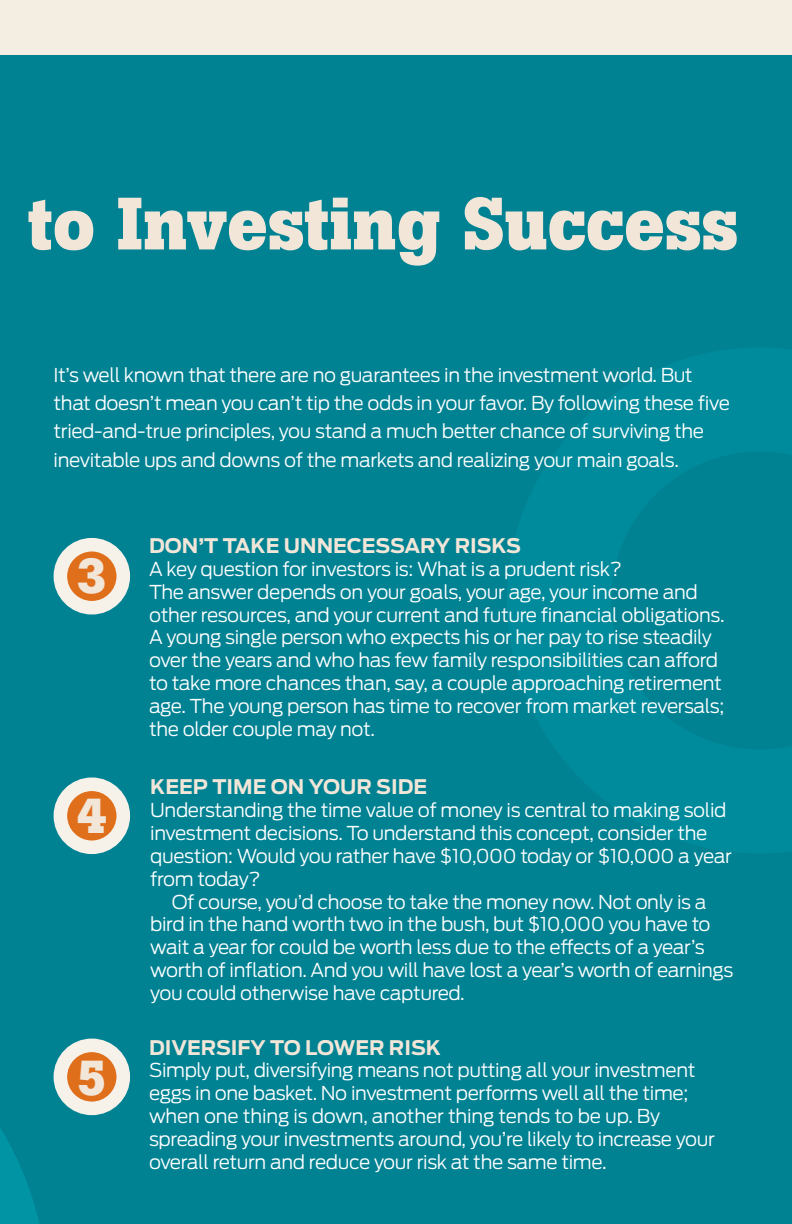
<style>
.page{position:relative;width:792px;height:1224px;background:#fff}
.page>*{position:absolute;margin:0;border:0;box-sizing:border-box;transform-origin:0 0}
.t1{font:700 73.2px "Boton";color:#f2e6d8}
.t2{font:700 48.8px "Boton";color:#f2e6d8}
.t3{font:700 20px "Antenna";color:#f2e6d8}
.t4{font:300 19px/22.8px "Antenna";letter-spacing:-.02em;color:#fff}
</style>
<div class="page">
<div style="left:0;top:54px;width:791px;height:1169px;background:#008293"></div>
<div style="left:0;top:0;width:791px;height:55px;background:#f4eee2"></div>
<svg style="left:60px;top:544px;width:63px;height:63px;background:#e28037"></svg>
<div style="left:54px;top:538px;width:76px;height:76px;border:14px solid #f6f1e9;border-radius:50%"></div>
<svg style="left:60px;top:784px;width:63px;height:63px;background:#e28037"></svg>
<div style="left:54px;top:777px;width:76px;height:76px;border:14px solid #f6f1e9;border-radius:50%"></div>
<svg style="left:60px;top:1045px;width:63px;height:63px;background:#e28037"></svg>
<div style="left:54px;top:1038px;width:76px;height:76px;border:14px solid #f6f1e9;border-radius:50%"></div>
<svg style="left:0;top:1128px;width:48px;height:96px"></svg>
<h1 class="t1" style="left:28px;top:196px;width:711px">to Investing Success</h1>
<p class="t4" style="left:54px;top:362px;width:677px;line-height:28px">It’s well known that there are no guarantees in the investment world. But that doesn’t mean you can’t tip the odds in your favor. By following these five tried-and-true principles, you stand a much better chance of surviving the inevitable ups and downs of the markets and realizing your main goals.</p>
<h2 class="t2" style="left:77px;top:557px;width:32px">3</h2>
<h2 class="t2" style="left:77px;top:797px;width:32px">4</h2>
<h2 class="t2" style="left:77px;top:1059px;width:32px">5</h2>
<p class="t3" style="left:149px;top:537px;width:373px">DON’T TAKE UNNECESSARY RISKS</p>
<p class="t4" style="left:149px;top:558px;width:576px">A key question for investors is: What is a prudent risk?<br>The answer depends on your goals, your age, your income and other resources, and your current and future financial obligations.<br>A young single person who expects his or her pay to rise steadily over the years and who has few family responsibilities can afford to take more chances than, say, a couple approaching retirement age. The young person has time to recover from market reversals; the older couple may not.</p>
<p class="t3" style="left:150px;top:778px;width:278px">KEEP TIME ON YOUR SIDE</p>
<p class="t4" style="left:150px;top:799px;width:583px">Understanding the time value of money is central to making solid investment decisions. To understand this concept, consider the question: Would you rather have $10,000 today or $10,000 a year from today?</p>
<p class="t4" style="left:150px;top:890px;width:584px;text-indent:22px">Of course, you’d choose to take the money now. Not only is a bird in the hand worth two in the bush, but $10,000 you have to wait a year for could be worth less due to the effects of a year’s worth of inflation. And you will have lost a year’s worth of earnings you could otherwise have captured.</p>
<p class="t3" style="left:149px;top:1038px;width:293px">DIVERSIFY TO LOWER RISK</p>
<p class="t4" style="left:149px;top:1059px;width:567px">Simply put, diversifying means not putting all your investment eggs in one basket. No investment performs well all the time; when one thing is down, another thing tends to be up. By spreading your investments around, you’re likely to increase your overall return and reduce your risk at the same time.</p>
</div>
